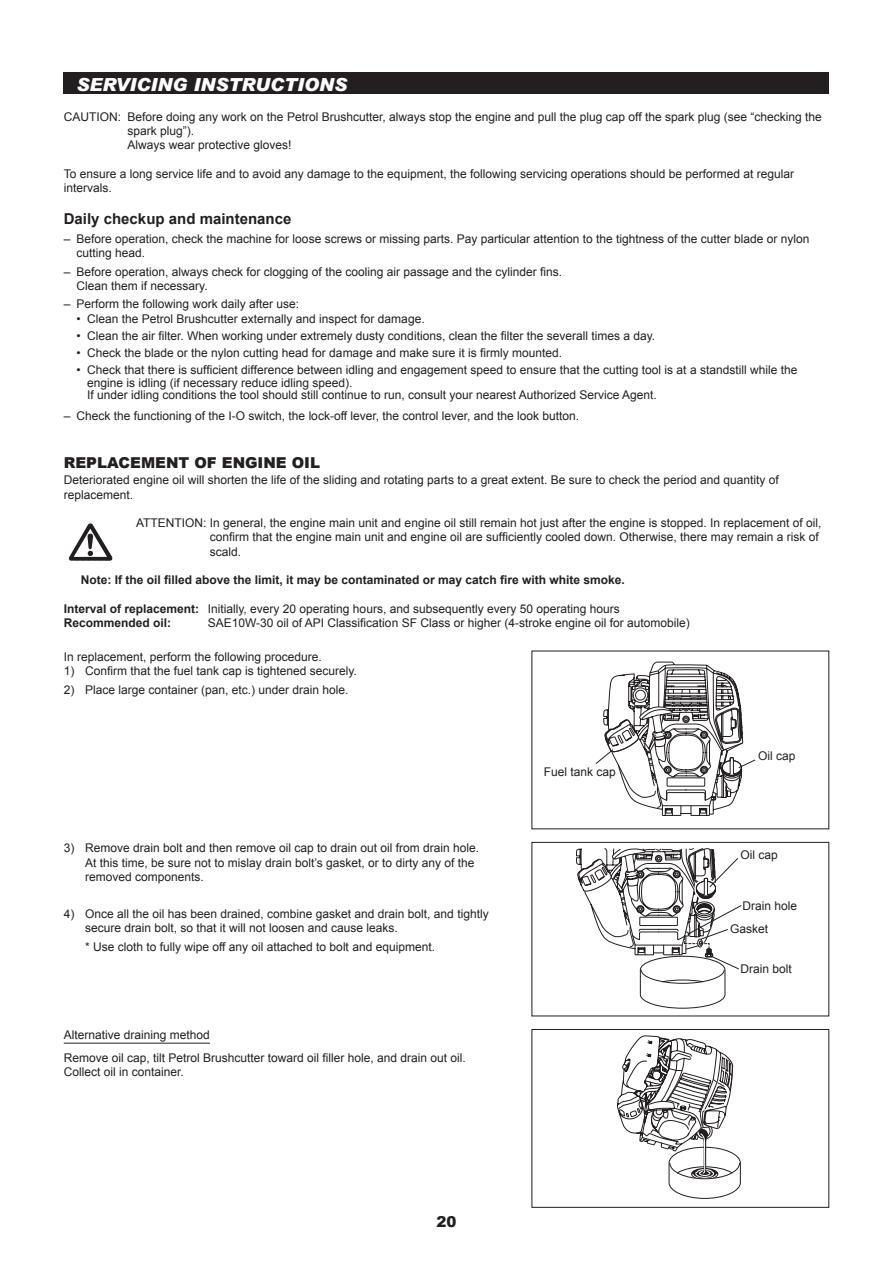
<style>
.page{position:relative;width:893px;height:1263px;background:#fff}
.page>*{position:absolute;margin:0;border:0;box-sizing:border-box;transform-origin:0 0}
.t1{font:italic 900 18px "Arial";color:#fff}
.t2{font:700 15px "Arial";color:#231f20}
.t3{font:900 15px "Arial";color:#231f20}
.t4{font:12px/14.2px "Arial";color:#231f20}
.t5{font:700 12px "Arial";color:#231f20}
.s1{font-weight:700}
</style>
<div class="page">
<div style="left:64px;top:72px;width:765px;height:22px;background:#231f20"></div>
<img style="left:68px;top:523px;width:45px;height:38px">
<svg style="left:595px;top:661px;width:161px;height:155px"></svg>
<div style="left:531px;top:842px;width:298px;height:174px;border:1px solid #231f20"></div>
<svg style="left:617px;top:1036px;width:124px;height:163px"></svg>
<div style="left:531px;top:1029px;width:298px;height:179px;border:1px solid #231f20"></div>
<hr style="left:64px;top:1043px;width:146px;height:1px;background:#231f20">
<svg style="left:576px;top:848px;width:166px;height:161px"></svg>
<h1 class="t1" style="left:77px;top:73px;width:272px">SERVICING INSTRUCTIONS</h1>
<p class="t4" style="left:128px;top:110px;width:696px;text-indent:-64px">CAUTION: Before doing any work on the Petrol Brushcutter, always stop the engine and pull the plug cap off the spark plug (see “checking the spark plug”).<br>Always wear protective gloves!</p>
<p class="t4" style="left:64px;top:167px;width:732px">To ensure a long service life and to avoid any damage to the equipment, the following servicing operations should be performed at regular intervals.</p>
<p class="t2" style="left:64px;top:209px;width:229px">Daily checkup and maintenance</p>
<p class="t4" style="left:77px;top:232px;width:734px;text-indent:-13px">– Before operation, check the machine for loose screws or missing parts. Pay particular attention to the tightness of the cutter blade or nylon cutting head.</p>
<p class="t4" style="left:77px;top:264px;width:487px;text-indent:-13px">– Before operation, always check for clogging of the cooling air passage and the cylinder fins.<br>Clean them if necessary.</p>
<p class="t4" style="left:64px;top:297px;width:237px">– Perform the following work daily after use:</p>
<p class="t4" style="left:77px;top:312px;width:350px">• Clean the Petrol Brushcutter externally and inspect for damage.</p>
<p class="t4" style="left:77px;top:329px;width:580px">• Clean the air filter. When working under extremely dusty conditions, clean the filter the severall times a day.</p>
<p class="t4" style="left:77px;top:346px;width:487px">• Check the blade or the nylon cutting head for damage and make sure it is firmly mounted.</p>
<p class="t4" style="left:87px;top:363px;width:712px;line-height:12.8px;text-indent:-11px">• Check that there is sufficient difference between idling and engagement speed to ensure that the cutting tool is at a standstill while the engine is idling (if necessary reduce idling speed).<br>If under idling conditions the tool should still continue to run, consult your nearest Authorized Service Agent.</p>
<p class="t4" style="left:64px;top:409px;width:517px">– Check the functioning of the I-O switch, the lock-off lever, the control lever, and the look button.</p>
<p class="t3" style="left:64px;top:452px;width:258px">REPLACEMENT OF ENGINE OIL</p>
<p class="t4" style="left:64px;top:473px;width:717px">Deteriorated engine oil will shorten the life of the sliding and rotating parts to a great extent. Be sure to check the period and quantity of replacement.</p>
<p class="t4" style="left:210px;top:516px;width:613px;text-indent:-74px">ATTENTION: In general, the engine main unit and engine oil still remain hot just after the engine is stopped. In replacement of oil, confirm that the engine main unit and engine oil are sufficiently cooled down. Otherwise, there may remain a risk of scald.</p>
<p class="t5" style="left:81px;top:572px;width:546px">Note: If the oil filled above the limit, it may be contaminated or may catch fire with white smoke.</p>
<p class="t4" style="left:64px;top:601px;width:557px"><span class="s1">Interval of replacement:</span> Initially, every 20 operating hours, and subsequently every 50 operating hours<br><span class="s1">Recommended oil:</span></p>
<p class="t4" style="left:208px;top:615px;width:483px">SAE10W-30 oil of API Classification SF Class or higher (4-stroke engine oil for automobile)</p>
<p class="t4" style="left:64px;top:650px;width:260px">In replacement, perform the following procedure.</p>
<p class="t4" style="left:64px;top:664px;width:295px">1) Confirm that the fuel tank cap is tightened securely.</p>
<p class="t4" style="left:64px;top:682px;width:286px">2) Place large container (pan, etc.) under drain hole.</p>
<p class="t4" style="left:85px;top:841px;width:396px;text-indent:-21px">3) Remove drain bolt and then remove oil cap to drain out oil from drain hole.<br>At this time, be sure not to mislay drain bolt’s gasket, or to dirty any of the removed components.</p>
<p class="t4" style="left:85px;top:906px;width:405px;text-indent:-21px">4) Once all the oil has been drained, combine gasket and drain bolt, and tightly secure drain bolt, so that it will not loosen and cause leaks.</p>
<p class="t4" style="left:85px;top:939px;width:351px">* Use cloth to fully wipe off any oil attached to bolt and equipment.</p>
<p class="t4" style="left:64px;top:1024px;width:404px;line-height:22.8px">Alternative draining method<br>Remove oil cap, tilt Petrol Brushcutter toward oil filler hole, and drain out oil.</p>
<p class="t4" style="left:64px;top:1065px;width:122px">Collect oil in container.</p>
<p class="t3" style="left:436px;top:1210px;width:22px">20</p>
<p class="t4" style="left:544px;top:764px;width:74px">Fuel tank cap</p>
<p class="t4" style="left:758px;top:749px;width:39px">Oil cap</p>
<p class="t4" style="left:741px;top:848px;width:39px">Oil cap</p>
<p class="t4" style="left:743px;top:899px;width:56px">Drain hole</p>
<p class="t4" style="left:730px;top:922px;width:40px">Gasket</p>
<p class="t4" style="left:741px;top:962px;width:53px">Drain bolt</p>
</div>
